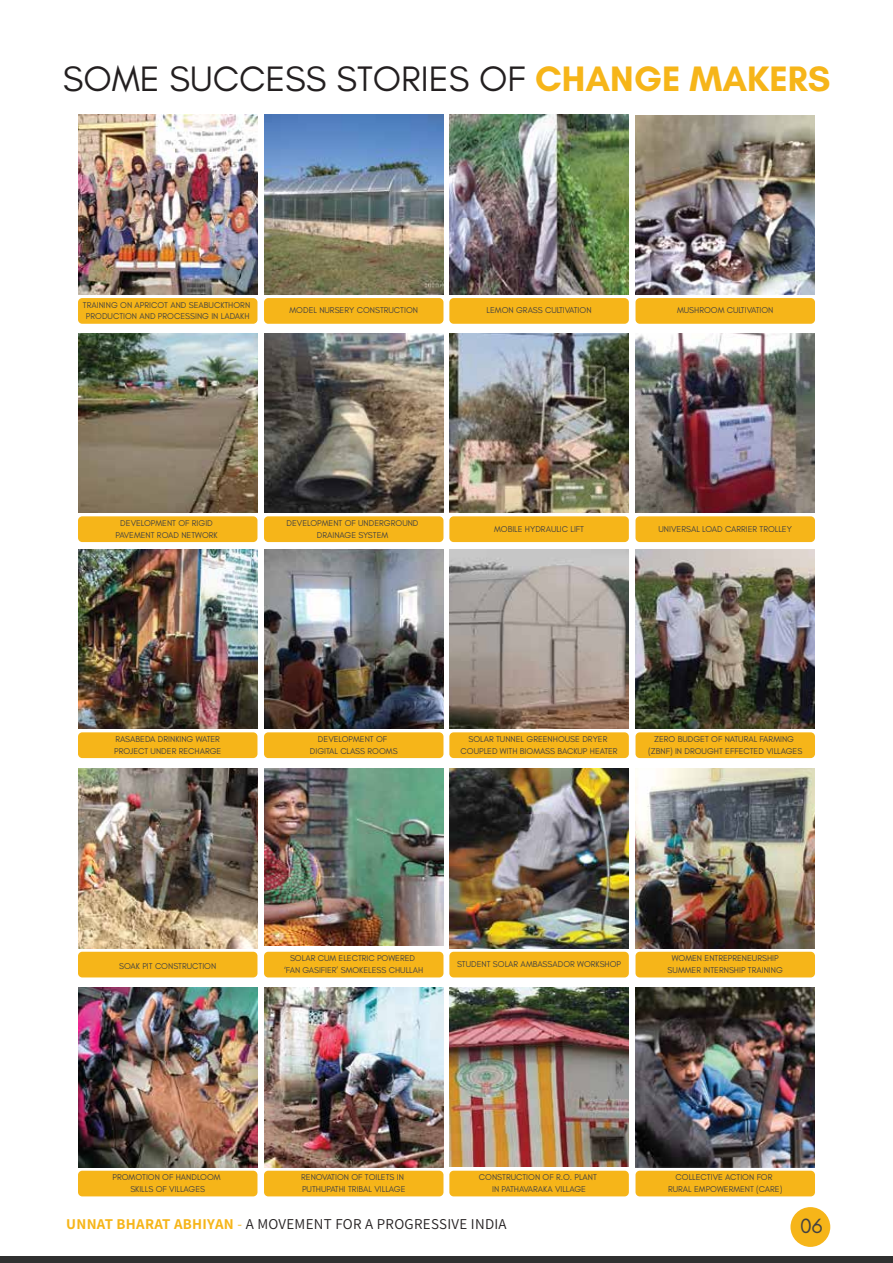
<style>
.page{position:relative;width:893px;height:1263px;background:#fff}
.page>*{position:absolute;margin:0;border:0;box-sizing:border-box;transform-origin:0 0}
.t1{font:36px "Glacial Indifference";color:#231f20}
.t2{font:21px "Glacial Indifference";color:#424142}
.t3{font:15px "Assistant";letter-spacing:.02em;color:#231f20}
.t4{font:8.7px/11.6px "Glacial Indifference";color:#424142;text-align:center}
.s1{font-weight:700;color:#f6b519}
.s2{color:#f6b519}
</style>
<div class="page">
<div style="left:78px;top:298px;width:179px;height:26px;background:#f6b519;border-radius:4px"></div>
<div style="left:264px;top:298px;width:179px;height:26px;background:#f6b519;border-radius:4px"></div>
<div style="left:449px;top:298px;width:180px;height:26px;background:#f6b519;border-radius:4px"></div>
<div style="left:635px;top:298px;width:180px;height:26px;background:#f6b519;border-radius:4px"></div>
<img style="left:78px;top:115px;width:179px;height:179px">
<img style="left:264px;top:115px;width:179px;height:179px">
<img style="left:449px;top:115px;width:180px;height:179px">
<img style="left:635px;top:115px;width:180px;height:179px">
<div style="left:790px;top:1207px;width:40px;height:40px;background:#f6b519;border-radius:50%"></div>
<div style="left:0;top:1256px;width:893px;height:7px;background:#303030"></div>
<div style="left:78px;top:516px;width:179px;height:26px;background:#f6b519;border-radius:4px"></div>
<div style="left:264px;top:516px;width:179px;height:26px;background:#f6b519;border-radius:4px"></div>
<div style="left:449px;top:516px;width:180px;height:26px;background:#f6b519;border-radius:4px"></div>
<div style="left:635px;top:516px;width:180px;height:26px;background:#f6b519;border-radius:4px"></div>
<img style="left:78px;top:333px;width:179px;height:180px">
<img style="left:264px;top:333px;width:179px;height:180px">
<img style="left:449px;top:333px;width:180px;height:180px">
<img style="left:635px;top:333px;width:180px;height:180px">
<div style="left:78px;top:732px;width:179px;height:26px;background:#f6b519;border-radius:4px"></div>
<div style="left:264px;top:732px;width:179px;height:26px;background:#f6b519;border-radius:4px"></div>
<div style="left:449px;top:732px;width:180px;height:26px;background:#f6b519;border-radius:4px"></div>
<div style="left:635px;top:732px;width:180px;height:26px;background:#f6b519;border-radius:4px"></div>
<img style="left:78px;top:549px;width:179px;height:180px">
<img style="left:264px;top:549px;width:179px;height:180px">
<img style="left:449px;top:549px;width:180px;height:180px">
<img style="left:635px;top:549px;width:180px;height:180px">
<div style="left:78px;top:952px;width:179px;height:25px;background:#f6b519;border-radius:4px"></div>
<div style="left:264px;top:952px;width:179px;height:25px;background:#f6b519;border-radius:4px"></div>
<div style="left:449px;top:952px;width:180px;height:25px;background:#f6b519;border-radius:4px"></div>
<div style="left:635px;top:952px;width:180px;height:25px;background:#f6b519;border-radius:4px"></div>
<img style="left:78px;top:769px;width:179px;height:179px">
<img style="left:264px;top:769px;width:179px;height:177px">
<img style="left:449px;top:769px;width:180px;height:179px">
<img style="left:635px;top:769px;width:180px;height:179px">
<div style="left:78px;top:1171px;width:179px;height:25px;background:#f6b519;border-radius:4px"></div>
<div style="left:264px;top:1171px;width:179px;height:25px;background:#f6b519;border-radius:4px"></div>
<div style="left:449px;top:1171px;width:180px;height:25px;background:#f6b519;border-radius:4px"></div>
<div style="left:635px;top:1171px;width:180px;height:25px;background:#f6b519;border-radius:4px"></div>
<img style="left:78px;top:987px;width:179px;height:180px">
<img style="left:264px;top:987px;width:179px;height:180px">
<img style="left:449px;top:987px;width:180px;height:180px">
<img style="left:635px;top:987px;width:180px;height:180px">
<h1 class="t1" style="left:63px;top:59px;width:769px">SOME SUCCESS STORIES OF <span class="s1">CHANGE MAKERS</span></h1>
<p class="t4" style="left:83px;top:299px;width:169px">TRAINING ON APRICOT AND SEABUCKTHORN<br>PRODUCTION AND PROCESSING IN LADAKH</p>
<p class="t4" style="left:289px;top:305px;width:130px">MODEL NURSERY CONSTRUCTION</p>
<p class="t4" style="left:487px;top:305px;width:106px">LEMON GRASS CULTIVATION</p>
<p class="t4" style="left:677px;top:305px;width:98px">MUSHROOM CULTIVATION</p>
<p class="t4" style="left:115px;top:517px;width:104px">DEVELOPMENT OF RIGID<br>PAVEMENT ROAD NETWORK</p>
<p class="t4" style="left:287px;top:517px;width:133px">DEVELOPMENT OF UNDERGROUND<br>DRAINAGE SYSTEM</p>
<p class="t4" style="left:494px;top:523px;width:91px">MOBILE HYDRAULIC LIFT</p>
<p class="t4" style="left:658px;top:523px;width:135px">UNIVERSAL LOAD CARRIER TROLLEY</p>
<p class="t4" style="left:114px;top:733px;width:109px;text-align:left">RASABEDA DRINKING WATER<br>PROJECT UNDER RECHARGE</p>
<p class="t4" style="left:310px;top:733px;width:89px">DEVELOPMENT OF<br>DIGITAL CLASS ROOMS</p>
<p class="t4" style="left:461px;top:733px;width:159px">SOLAR TUNNEL GREENHOUSE DRYER<br>COUPLED WITH BIOMASS BACKUP HEATER</p>
<p class="t4" style="left:648px;top:733px;width:156px">ZERO BUDGET OF NATURAL FARMING (ZBNF) IN DROUGHT EFFECTED VILLAGES</p>
<p class="t4" style="left:119px;top:960px;width:99px">SOAK PIT CONSTRUCTION</p>
<p class="t4" style="left:284px;top:953px;width:141px">SOLAR CUM ELECTRIC POWERED ‘FAN GASIFIER’ SMOKELESS CHULLAH</p>
<p class="t4" style="left:457px;top:958px;width:166px">STUDENT SOLAR AMBASSADOR WORKSHOP</p>
<p class="t4" style="left:668px;top:953px;width:117px">WOMEN ENTREPRENEURSHIP<br>SUMMER INTERNSHIP TRAINING</p>
<p class="t4" style="left:112px;top:1172px;width:110px">PROMOTION OF HANDLOOM<br>SKILLS OF VILLAGES</p>
<p class="t4" style="left:301px;top:1172px;width:106px;text-align:left">RENOVATION OF TOILETS IN<br>PUTHUPATHI TRIBAL VILLAGE</p>
<p class="t4" style="left:479px;top:1172px;width:120px">CONSTRUCTION OF R.O. PLANT<br>IN PATHAVARAKA VILLAGE</p>
<p class="t4" style="left:668px;top:1172px;width:116px">COLLECTIVE ACTION FOR<br>RURAL EMPOWERMENT (CARE)</p>
<h3 class="t3" style="left:66px;top:1214px;width:442px"><span class="s1">UNNAT BHARAT ABHIYAN</span> <span class="s2">-</span> A MOVEMENT FOR A PROGRESSIVE INDIA</h3>
<h2 class="t2" style="left:800px;top:1214px;width:24px">06</h2>
</div>
